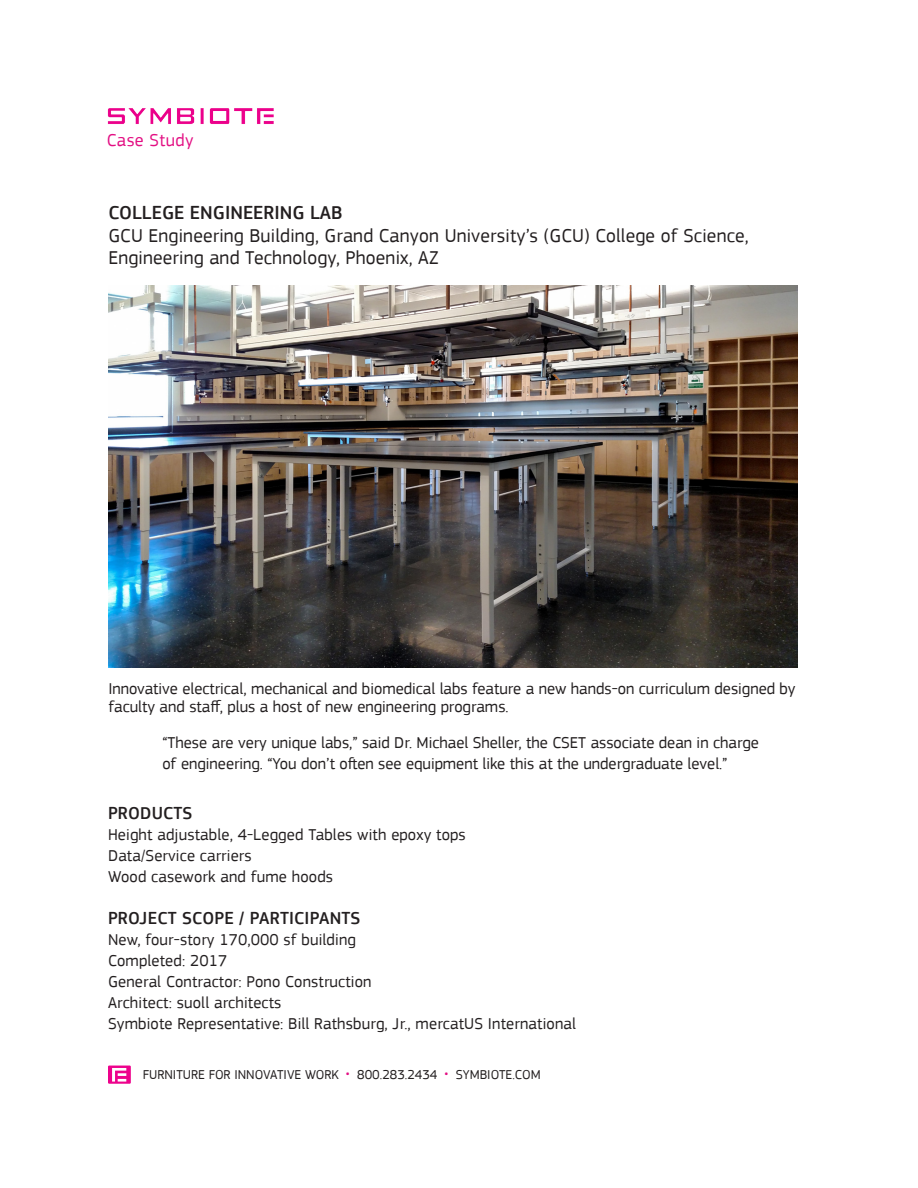
<style>
.page{position:relative;width:918px;height:1188px;background:#fff}
.page>*{position:absolute;margin:0;border:0;box-sizing:border-box;transform-origin:0 0}
.Address{font:19.5px/22.5px "PF Square Sans Pro";letter-spacing:.01em;color:#231f20}
.Address-2{font:500 19.5px "PF Square Sans Pro";color:#231f20}
.Install{font:500 18px "PF Square Sans Pro";letter-spacing:.01em;color:#231f20}
.t1{font:18px "PF Square Sans Pro";letter-spacing:.025em;color:#e30f83}
.Install-2{font:16.5px/18px "PF Square Sans Pro";color:#231f20}
.t2{font:13.5px "PF Square Sans Pro";color:#231f20}
.s1{font-weight:700;font-size:21px;color:#e30f83}
</style>
<div class="page">
<img style="left:107px;top:108px;width:167px;height:16px">
<div style="left:108px;top:1066px;width:23px;height:18px;background:#ed028c"></div>
<svg style="left:112px;top:1068px;width:14px;height:14px"></svg>
<img style="left:108px;top:286px;width:689px;height:381px">
<p class="t1" style="left:107px;top:130px;width:88px">Case Study</p>
<p class="Address-2" style="left:108px;top:201px;width:236px">COLLEGE ENGINEERING LAB</p>
<p class="Address" style="left:108px;top:224px;width:642px">GCU Engineering Building, Grand Canyon University’s (GCU) College of Science,<br>Engineering and Technology, Phoenix, AZ</p>
<p class="Install-2" style="left:108px;top:680px;width:689px">Innovative electrical, mechanical and biomedical labs feature a new hands-on curriculum designed by faculty and staff, plus a host of new engineering programs.</p>
<p class="Install-2" style="left:162px;top:732px;width:598px;line-height:21px">“These are very unique labs,” said Dr. Michael Sheller, the CSET associate dean in charge of engineering. “You don’t often see equipment like this at the undergraduate level.”</p>
<p class="Install" style="left:108px;top:803px;width:86px">PRODUCTS</p>
<p class="Install-2" style="left:108px;top:826px;width:359px">Height adjustable, 4-Legged Tables with epoxy tops</p>
<p class="Install-2" style="left:108px;top:847px;width:145px">Data/Service carriers</p>
<p class="Install-2" style="left:108px;top:868px;width:227px">Wood casework and fume hoods</p>
<p class="Install" style="left:108px;top:908px;width:254px">PROJECT SCOPE / PARTICIPANTS</p>
<p class="Install-2" style="left:108px;top:931px;width:250px">New, four-story 170,000 sf building</p>
<p class="Install-2" style="left:108px;top:952px;width:121px">Completed: 2017</p>
<p class="Install-2" style="left:108px;top:973px;width:265px">General Contractor: Pono Construction</p>
<p class="Install-2" style="left:108px;top:994px;width:175px">Architect: suoll architects</p>
<p class="Install-2" style="left:108px;top:1015px;width:470px">Symbiote Representative: Bill Rathsburg, Jr., mercatUS International</p>
<p class="t2" style="left:143px;top:1066px;width:399px">FURNITURE FOR INNOVATIVE WORK <span class="s1">.</span> 800.283.2434 <span class="s1">.</span> SYMBIOTE.COM</p>
</div>
